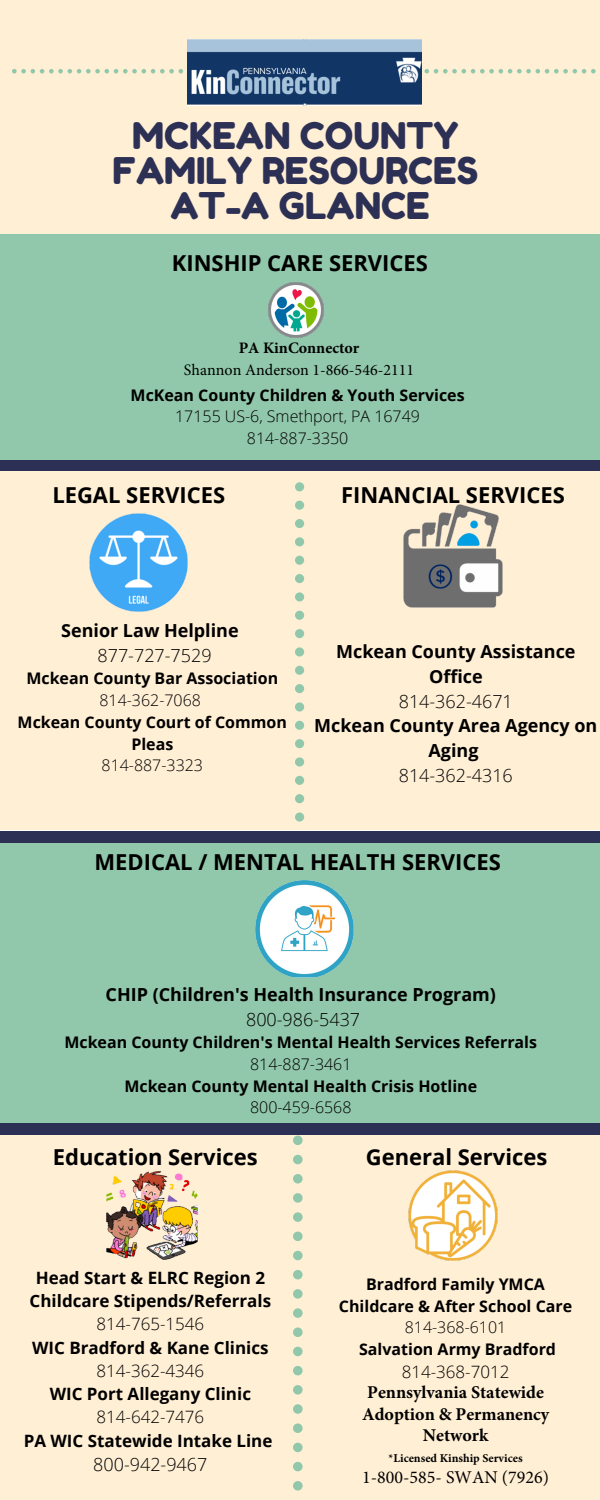
<style>
.page{position:relative;width:600px;height:1500px;background:#fff}
.page>*{position:absolute;margin:0;border:0;box-sizing:border-box;transform-origin:0 0}
.t1{font:36.8px "Fredoka One";color:#2d3055}
.t2{font:700 22px "Open Sans";color:#000}
.t3{font:700 18px/24.8px "Open Sans";color:#000;text-align:center}
.t4{font:300 18px "Open Sans";color:#000}
.t5{font:700 18px/21.6px "Minion Pro";color:#000;text-align:center}
.t6{font:18px "Minion Pro";color:#000}
.t7{font:700 17px/23.2px "Open Sans";color:#000;text-align:center}
.t8{font:300 17px "Open Sans";color:#000}
.t9{font:700 16px/21.8px "Open Sans";color:#000;text-align:center}
.t10{font:300 16px "Open Sans";color:#000}
.t11{font:16px "Minion Pro";color:#000}
.t12{font:700 16px "Minion Pro";color:#000}
.t13{font:700 12px "Minion Pro";color:#000}
.s1{font-weight:300}
</style>
<div class="page">
<div style="left:0;top:843px;width:600px;height:280px;background:#91c8ab"></div>
<div style="left:0;top:460px;width:600px;height:12px;background:#2d3055"></div>
<div style="left:0;top:472px;width:600px;height:358px;background:#ffefd5"></div>
<div style="left:0;top:234px;width:600px;height:226px;background:#91c8ab"></div>
<div style="left:0;top:1136px;width:600px;height:364px;background:#ffefd5"></div>
<div style="left:293px;top:1232px;width:10px;height:9px;background:#91c8ab;border-radius:50%"></div>
<div style="left:293px;top:1251px;width:10px;height:9px;background:#91c8ab;border-radius:50%"></div>
<div style="left:293px;top:1212px;width:10px;height:10px;background:#91c8ab;border-radius:50%"></div>
<div style="left:293px;top:1289px;width:10px;height:10px;background:#91c8ab;border-radius:50%"></div>
<svg style="left:293px;top:1136px;width:10px;height:9px"></svg>
<div style="left:293px;top:1308px;width:10px;height:10px;background:#91c8ab;border-radius:50%"></div>
<div style="left:293px;top:1155px;width:10px;height:9px;background:#91c8ab;border-radius:50%"></div>
<div style="left:293px;top:1174px;width:10px;height:10px;background:#91c8ab;border-radius:50%"></div>
<div style="left:293px;top:1193px;width:10px;height:10px;background:#91c8ab;border-radius:50%"></div>
<div style="left:293px;top:1270px;width:10px;height:9px;background:#91c8ab;border-radius:50%"></div>
<div style="left:293px;top:1423px;width:10px;height:10px;background:#91c8ab;border-radius:50%"></div>
<div style="left:293px;top:1443px;width:10px;height:9px;background:#91c8ab;border-radius:50%"></div>
<div style="left:293px;top:1462px;width:10px;height:9px;background:#91c8ab;border-radius:50%"></div>
<div style="left:293px;top:1481px;width:10px;height:10px;background:#91c8ab;border-radius:50%"></div>
<div style="left:293px;top:1404px;width:10px;height:10px;background:#91c8ab;border-radius:50%"></div>
<div style="left:293px;top:1347px;width:10px;height:9px;background:#91c8ab;border-radius:50%"></div>
<div style="left:293px;top:1366px;width:10px;height:9px;background:#91c8ab;border-radius:50%"></div>
<div style="left:293px;top:1327px;width:10px;height:10px;background:#91c8ab;border-radius:50%"></div>
<div style="left:293px;top:1385px;width:10px;height:10px;background:#91c8ab;border-radius:50%"></div>
<div style="left:0;top:0;width:600px;height:234px;background:#ffefd5"></div>
<svg style="left:12px;top:69px;width:171px;height:5px"></svg>
<svg style="left:425px;top:69px;width:171px;height:5px"></svg>
<img style="left:188px;top:40px;width:234px;height:66px">
<img style="left:269px;top:282px;width:55px;height:55px">
<img style="left:90px;top:514px;width:97px;height:97px">
<img style="left:404px;top:505px;width:99px;height:102px">
<div style="left:0;top:831px;width:600px;height:12px;background:#2d3055"></div>
<div style="left:0;top:1123px;width:600px;height:12px;background:#2d3055"></div>
<div style="left:295px;top:574px;width:9px;height:9px;background:#91c8ab;border-radius:50%"></div>
<div style="left:295px;top:592px;width:9px;height:9px;background:#91c8ab;border-radius:50%"></div>
<div style="left:295px;top:556px;width:9px;height:9px;background:#91c8ab;border-radius:50%"></div>
<div style="left:295px;top:629px;width:9px;height:9px;background:#91c8ab;border-radius:50%"></div>
<svg style="left:295px;top:482px;width:9px;height:9px"></svg>
<div style="left:295px;top:647px;width:9px;height:10px;background:#91c8ab;border-radius:50%"></div>
<div style="left:295px;top:501px;width:9px;height:9px;background:#91c8ab;border-radius:50%"></div>
<div style="left:295px;top:519px;width:9px;height:9px;background:#91c8ab;border-radius:50%"></div>
<div style="left:295px;top:537px;width:9px;height:9px;background:#91c8ab;border-radius:50%"></div>
<div style="left:295px;top:611px;width:9px;height:9px;background:#91c8ab;border-radius:50%"></div>
<div style="left:295px;top:757px;width:9px;height:10px;background:#91c8ab;border-radius:50%"></div>
<div style="left:295px;top:776px;width:9px;height:9px;background:#91c8ab;border-radius:50%"></div>
<div style="left:295px;top:794px;width:9px;height:9px;background:#91c8ab;border-radius:50%"></div>
<div style="left:295px;top:812px;width:9px;height:10px;background:#91c8ab;border-radius:50%"></div>
<div style="left:295px;top:739px;width:9px;height:9px;background:#91c8ab;border-radius:50%"></div>
<div style="left:295px;top:684px;width:9px;height:9px;background:#91c8ab;border-radius:50%"></div>
<div style="left:295px;top:702px;width:9px;height:10px;background:#91c8ab;border-radius:50%"></div>
<div style="left:295px;top:666px;width:9px;height:9px;background:#91c8ab;border-radius:50%"></div>
<div style="left:295px;top:721px;width:9px;height:9px;background:#91c8ab;border-radius:50%"></div>
<img style="left:256px;top:881px;width:97px;height:96px">
<img style="left:106px;top:1171px;width:92px;height:89px">
<img style="left:409px;top:1170px;width:89px;height:90px">
<p class="t1" style="left:132px;top:113px;width:328px">MCKEAN COUNTY</p>
<p class="t1" style="left:113px;top:148px;width:367px">FAMILY RESOURCES</p>
<p class="t1" style="left:170px;top:183px;width:261px">AT-A GLANCE</p>
<p class="t2" style="left:172px;top:248px;width:258px">KINSHIP CARE SERVICES</p>
<p class="t12" style="left:239px;top:337px;width:122px">PA KinConnector</p>
<p class="t11" style="left:184px;top:359px;width:232px">Shannon Anderson 1-866-546-2111</p>
<p class="t9" style="left:131px;top:384px;width:336px">McKean County Children &amp; Youth Services</p>
<p class="t10" style="left:175px;top:405px;width:246px">17155 US-6, Smethport, PA 16749</p>
<p class="t10" style="left:247px;top:427px;width:103px">814-887-3350</p>
<p class="t2" style="left:52px;top:480px;width:174px">LEGAL SERVICES</p>
<p class="t2" style="left:341px;top:480px;width:225px">FINANCIAL SERVICES</p>
<p class="t3" style="left:61px;top:618px;width:179px">Senior Law Helpline</p>
<p class="t4" style="left:98px;top:643px;width:116px">877-727-7529</p>
<p class="t9" style="left:26px;top:667px;width:253px">Mckean County Bar Association</p>
<p class="t10" style="left:100px;top:689px;width:103px">814-362-7068</p>
<p class="t9" style="left:18px;top:711px;width:271px">Mckean County Court of Common<br>Pleas</p>
<p class="t10" style="left:102px;top:754px;width:103px">814-887-3323</p>
<p class="t3" style="left:336px;top:639px;width:241px">Mckean County Assistance<br>Office</p>
<p class="t4" style="left:399px;top:688px;width:116px">814-362-4671</p>
<p class="t3" style="left:314px;top:713px;width:285px">Mckean County Area Agency on<br>Aging</p>
<p class="t4" style="left:399px;top:763px;width:116px">814-362-4316</p>
<p class="t2" style="left:95px;top:847px;width:408px">MEDICAL / MENTAL HEALTH SERVICES</p>
<p class="t3" style="left:106px;top:982px;width:392px">CHIP (Children's Health Insurance Program)</p>
<p class="t4" style="left:246px;top:1006px;width:116px">800-986-5437</p>
<p class="t9" style="left:64px;top:1031px;width:474px">Mckean County Children's Mental Health Services Referrals</p>
<p class="t10" style="left:250px;top:1053px;width:103px">814-887-3461</p>
<p class="t9" style="left:124px;top:1075px;width:354px">Mckean County Mental Health Crisis Hotline</p>
<p class="t10" style="left:250px;top:1096px;width:103px">800-459-6568</p>
<p class="t2" style="left:53px;top:1142px;width:206px">Education Services</p>
<p class="t2" style="left:366px;top:1142px;width:183px">General Services</p>
<p class="t7" style="left:30px;top:1266px;width:243px">Head Start &amp; ELRC Region 2<br>Childcare Stipends/Referrals</p>
<p class="t8" style="left:96px;top:1312px;width:109px">814-765-1546</p>
<p class="t7" style="left:32px;top:1336px;width:238px">WIC Bradford &amp; Kane Clinics</p>
<p class="t8" style="left:96px;top:1359px;width:109px">814-362-4346</p>
<p class="t7" style="left:50px;top:1382px;width:203px">WIC Port Allegany Clinic</p>
<p class="t8" style="left:96px;top:1405px;width:109px">814-642-7476</p>
<p class="t7" style="left:24px;top:1429px;width:250px">PA WIC Statewide Intake Line</p>
<p class="t4" style="left:93px;top:1452px;width:116px">800-942-9467</p>
<p class="t9" style="left:339px;top:1273px;width:235px">Bradford Family YMCA<br>Childcare &amp; After School Care<br><span class="s1">814-368-6101<br></span>Salvation Army Bradford</p>
<p class="t8" style="left:402px;top:1359px;width:109px">814-368-7012</p>
<p class="t5" style="left:362px;top:1381px;width:189px">Pennsylvania Statewide<br>Adoption &amp; Permanency<br>Network</p>
<p class="t13" style="left:389px;top:1450px;width:135px">*Licensed Kinship Services</p>
<p class="t6" style="left:362px;top:1465px;width:188px">1-800-585- SWAN (7926)</p>
</div>
